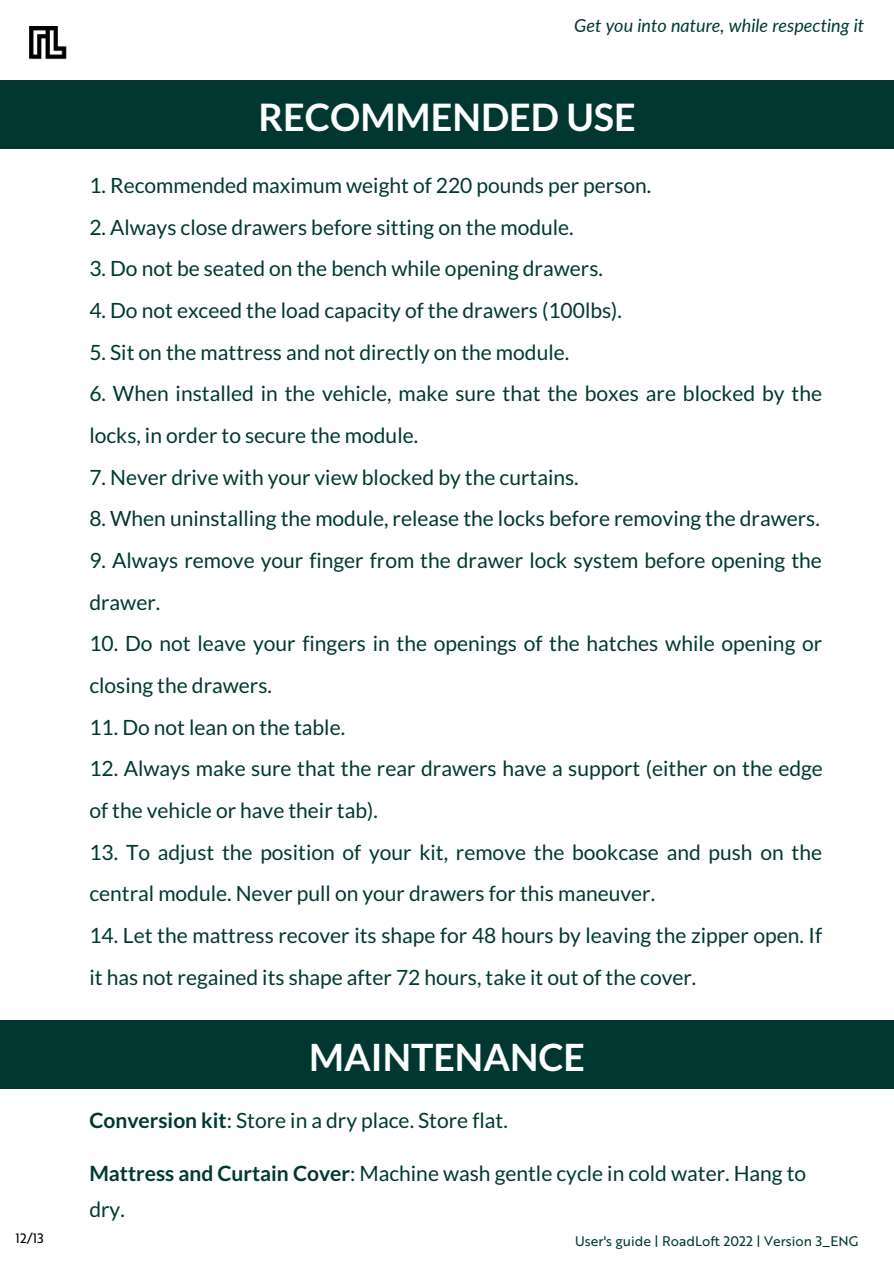
<style>
.page{position:relative;width:894px;height:1264px;background:#fff}
.page>*{position:absolute;margin:0;border:0;box-sizing:border-box;transform-origin:0 0}
.t1{font:700 37.8px "Lato";color:#fff}
.t2{font:700 37.5px "Lato";color:#fff}
.t3{font:21px/41.7px "Lato";color:#003831}
.t4{font:italic 18px "Lato";color:#003831}
.t5{font:13.5px "Brother 1816 Regular";color:#003831}
.t6{font:13.2px "Brother 1816 Regular";color:#000}
.s1{font-weight:700}
</style>
<div class="page">
<div style="left:0;top:80px;width:893px;height:69px;background:#003831"></div>
<div style="left:0;top:1019px;width:893px;height:69px;background:#003831"></div>
<img style="left:29px;top:26px;width:38px;height:34px">
<p class="t4" style="left:574px;top:13px;width:291px">Get you into nature, while respecting it</p>
<h1 class="t1" style="left:258px;top:96px;width:379px">RECOMMENDED USE</h1>
<p class="t3" style="left:89px;top:164px;width:563px">1. Recommended maximum weight of 220 pounds per person.</p>
<p class="t3" style="left:89px;top:206px;width:485px">2. Always close drawers before sitting on the module.</p>
<p class="t3" style="left:89px;top:248px;width:515px">3. Do not be seated on the bench while opening drawers.</p>
<p class="t3" style="left:89px;top:289px;width:534px">4. Do not exceed the load capacity of the drawers (100lbs).</p>
<p class="t3" style="left:89px;top:331px;width:481px">5. Sit on the mattress and not directly on the module.</p>
<p class="t3" style="left:89px;top:372px;width:734px">6. When installed in the vehicle, make sure that the boxes are blocked by the locks, in order to secure the module.</p>
<p class="t3" style="left:89px;top:456px;width:490px">7. Never drive with your view blocked by the curtains.</p>
<p class="t3" style="left:89px;top:497px;width:731px">8. When uninstalling the module, release the locks before removing the drawers.</p>
<p class="t3" style="left:89px;top:539px;width:733px">9. Always remove your finger from the drawer lock system before opening the drawer.</p>
<p class="t3" style="left:89px;top:622px;width:734px">10. Do not leave your fingers in the openings of the hatches while opening or closing the drawers.</p>
<p class="t3" style="left:89px;top:706px;width:257px">11. Do not lean on the table.</p>
<p class="t3" style="left:89px;top:747px;width:734px">12. Always make sure that the rear drawers have a support (either on the edge of the vehicle or have their tab).</p>
<p class="t3" style="left:89px;top:831px;width:734px">13. To adjust the position of your kit, remove the bookcase and push on the central module. Never pull on your drawers for this maneuver.</p>
<p class="t3" style="left:89px;top:914px;width:734px">14. Let the mattress recover its shape for 48 hours by leaving the zipper open. If it has not regained its shape after 72 hours, take it out of the cover.</p>
<h2 class="t2" style="left:309px;top:1035px;width:277px">MAINTENANCE</h2>
<p class="t3" style="left:89px;top:1099px;width:420px"><span class="s1">Conversion kit</span>: Store in a dry place. Store flat.</p>
<p class="t3" style="left:89px;top:1155px;width:718px;line-height:35.8px"><span class="s1">Mattress and Curtain Cover</span>: Machine wash gentle cycle in cold water. Hang to dry.</p>
<p class="t6" style="left:16px;top:1228px;width:30px">12/13</p>
<p class="t5" style="left:575px;top:1230px;width:284px">User's guide | RoadLoft 2022 | Version 3_ENG</p>
</div>
